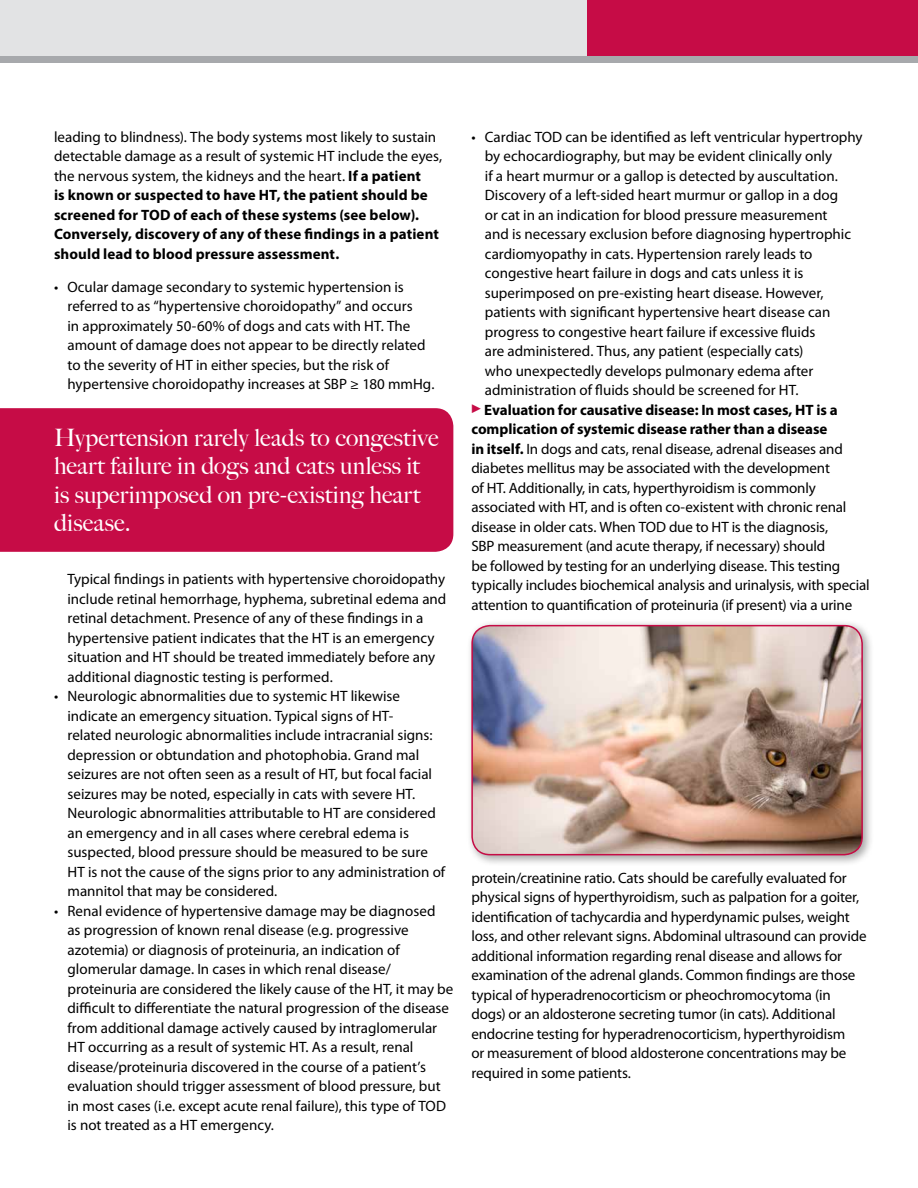
<style>
.page{position:relative;width:918px;height:1188px;background:#fff}
.page>*{position:absolute;margin:0;border:0;box-sizing:border-box;transform-origin:0 0}
.t1{font:500 24px/28.5px "Big Caslon";letter-spacing:.005em;color:#fff}
.t2{font:15px/19.5px "Myriad Pro";letter-spacing:-.005em;color:#000}
.t3{font:700 15px/19.5px "Myriad Pro";letter-spacing:.005em;color:#000}
.s1{font-weight:400}
.s2{font-family:"Mathematical Pi Six";font-weight:400;font-size:12px;color:#c60c46}
.s3{font-weight:700}
</style>
<div class="page">
<div style="left:586px;top:0;width:332px;height:56px;background:#c60c46"></div>
<div style="left:0;top:0;width:587px;height:62px;background:#e2e3e4"></div>
<div style="left:0;top:56px;width:918px;height:6px;background:#a7a9ac"></div>
<div style="left:0;top:408px;width:453px;height:144px;background:#c60c46"></div>
<div style="left:466px;top:620px;width:408px;height:246px;background:#000;opacity:.35"></div>
<img style="left:472px;top:626px;width:390px;height:229px">
<div style="left:471px;top:625px;width:392px;height:230px;border:2px solid #c60c46;border-radius:18px"></div>
<p class="t3" style="left:54px;top:127px;width:390px"><span class="s1">leading to blindness). The body systems most likely to sustain detectable damage as a result of systemic HT include the eyes, the nervous system, the kidneys and the heart.</span> If a patient<br>is known or suspected to have HT, the patient should be screened for TOD of each of these systems (see below).<br>Conversely, discovery of any of these findings in a patient should lead to blood pressure assessment.</p>
<p class="t2" style="left:68px;top:277px;width:368px;text-indent:-14px">• Ocular damage secondary to systemic hypertension is referred to as “hypertensive choroidopathy” and occurs<br>in approximately 50-60% of dogs and cats with HT. The amount of damage does not appear to be directly related to the severity of HT in either species, but the risk of hypertensive choroidopathy increases at SBP ≥ 180 mmHg.</p>
<h1 class="t1" style="left:54px;top:424px;width:386px">Hypertension rarely leads to congestive heart failure in dogs and cats unless it is superimposed on pre-existing heart disease.</h1>
<p class="t2" style="left:68px;top:570px;width:380px">Typical findings in patients with hypertensive choroidopathy include retinal hemorrhage, hyphema, subretinal edema and retinal detachment. Presence of any of these findings in a hypertensive patient indicates that the HT is an emergency situation and HT should be treated immediately before any additional diagnostic testing is performed.</p>
<p class="t2" style="left:68px;top:687px;width:379px;text-indent:-14px">• Neurologic abnormalities due to systemic HT likewise indicate an emergency situation. Typical signs of HT-<br>related neurologic abnormalities include intracranial signs: depression or obtundation and photophobia. Grand mal seizures are not often seen as a result of HT, but focal facial seizures may be noted, especially in cats with severe HT.<br>Neurologic abnormalities attributable to HT are considered an emergency and in all cases where cerebral edema is suspected, blood pressure should be measured to be sure HT is not the cause of the signs prior to any administration of mannitol that may be considered.</p>
<p class="t2" style="left:68px;top:901px;width:387px;text-indent:-14px">• Renal evidence of hypertensive damage may be diagnosed<br>as progression of known renal disease (e.g. progressive azotemia) or diagnosis of proteinuria, an indication of glomerular damage. In cases in which renal disease/ proteinuria are considered the likely cause of the HT, it may be difficult to differentiate the natural progression of the disease from additional damage actively caused by intraglomerular HT occurring as a result of systemic HT. As a result, renal disease/proteinuria discovered in the course of a patient’s evaluation should trigger assessment of blood pressure, but in most cases (i.e. except acute renal failure), this type of TOD is not treated as a HT emergency.</p>
<p class="t2" style="left:471px;top:127px;width:393px">• Cardiac TOD can be identified as left ventricular hypertrophy</p>
<p class="t2" style="left:485px;top:147px;width:349px">by echocardiography, but may be evident clinically only</p>
<p class="t2" style="left:485px;top:166px;width:354px">if a heart murmur or a gallop is detected by auscultation.</p>
<p class="t2" style="left:485px;top:186px;width:355px">Discovery of a left-sided heart murmur or gallop in a dog</p>
<p class="t2" style="left:485px;top:205px;width:344px">or cat in an indication for blood pressure measurement</p>
<p class="t2" style="left:485px;top:225px;width:368px">and is necessary exclusion before diagnosing hypertrophic</p>
<p class="t2" style="left:485px;top:244px;width:329px">cardiomyopathy in cats. Hypertension rarely leads to</p>
<p class="t2" style="left:485px;top:264px;width:320px">congestive heart failure in dogs and cats unless it is</p>
<p class="t2" style="left:485px;top:283px;width:340px">superimposed on pre-existing heart disease. However,</p>
<p class="t2" style="left:485px;top:303px;width:347px">patients with significant hypertensive heart disease can</p>
<p class="t2" style="left:485px;top:322px;width:332px">progress to congestive heart failure if excessive fluids</p>
<p class="t2" style="left:485px;top:342px;width:320px">are administered. Thus, any patient (especially cats)</p>
<p class="t2" style="left:485px;top:361px;width:330px">who unexpectedly develops pulmonary edema after</p>
<p class="t2" style="left:485px;top:381px;width:315px">administration of fluids should be screened for HT.</p>
<p class="t3" style="left:471px;top:400px;width:368px"><span class="s2">c</span> Evaluation for causative disease: In most cases, HT is a</p>
<p class="t3" style="left:471px;top:419px;width:358px">complication of systemic disease rather than a disease</p>
<p class="t2" style="left:471px;top:439px;width:373px"><span class="s3">in itself.</span> In dogs and cats, renal disease, adrenal diseases and</p>
<p class="t2" style="left:471px;top:459px;width:360px">diabetes mellitus may be associated with the development</p>
<p class="t2" style="left:471px;top:478px;width:346px">of HT. Additionally, in cats, hyperthyroidism is commonly</p>
<p class="t2" style="left:471px;top:498px;width:377px">associated with HT, and is often co-existent with chronic renal</p>
<p class="t2" style="left:471px;top:517px;width:358px">disease in older cats. When TOD due to HT is the diagnosis,</p>
<p class="t2" style="left:471px;top:537px;width:355px">SBP measurement (and acute therapy, if necessary) should</p>
<p class="t2" style="left:471px;top:556px;width:370px">be followed by testing for an underlying disease. This testing</p>
<p class="t2" style="left:471px;top:576px;width:400px">typically includes biochemical analysis and urinalysis, with special</p>
<p class="t2" style="left:471px;top:595px;width:382px">attention to quantification of proteinuria (if present) via a urine</p>
<p class="t2" style="left:471px;top:868px;width:397px">protein/creatinine ratio. Cats should be carefully evaluated for physical signs of hyperthyroidism, such as palpation for a goiter, identification of tachycardia and hyperdynamic pulses, weight loss, and other relevant signs. Abdominal ultrasound can provide additional information regarding renal disease and allows for examination of the adrenal glands. Common findings are those typical of hyperadrenocorticism or pheochromocytoma (in dogs) or an aldosterone secreting tumor (in cats). Additional endocrine testing for hyperadrenocorticism, hyperthyroidism<br>or measurement of blood aldosterone concentrations may be required in some patients.</p>
</div>
